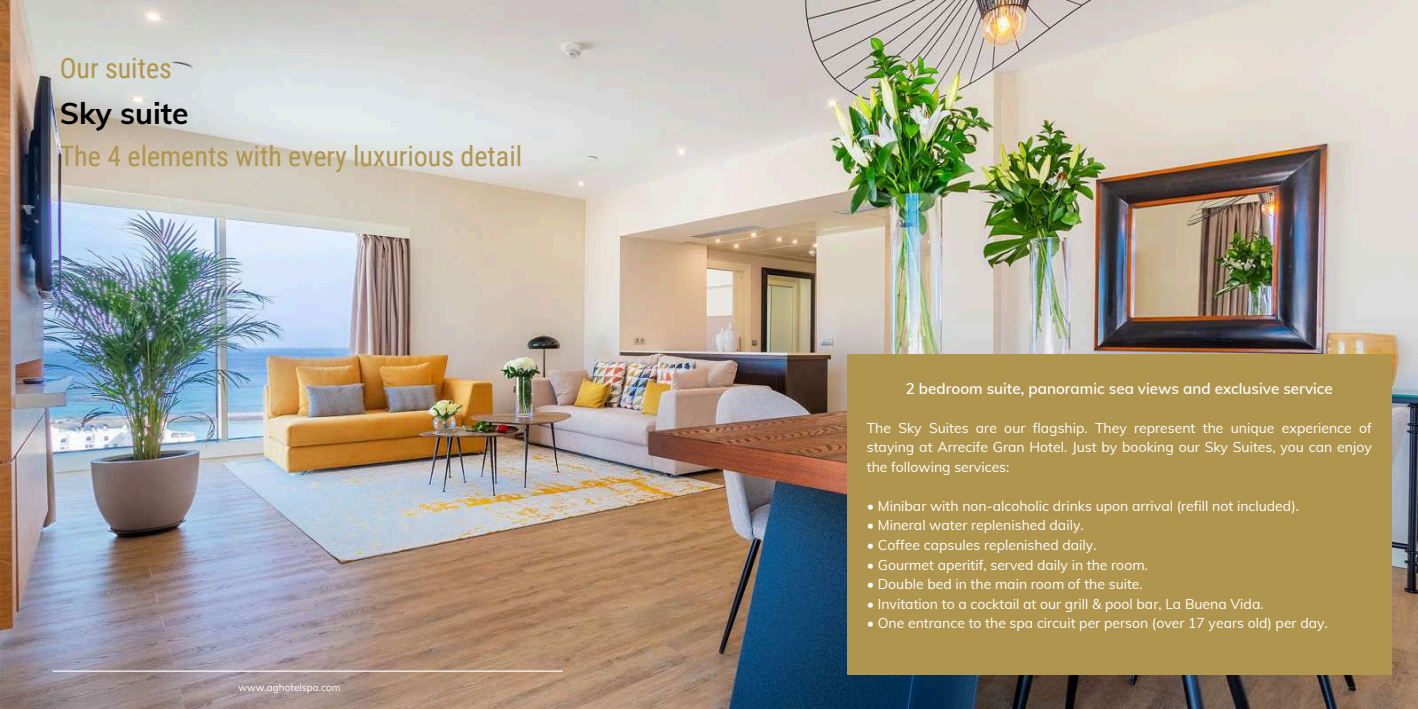
<style>
.page{position:relative;width:1418px;height:709px;background:#fff}
.page>*{position:absolute;margin:0;border:0;box-sizing:border-box;transform-origin:0 0}
.t1{font:700 30px "Muli";color:#000}
.t2{font:28px "Roboto Condensed";color:#af954d}
.t3{font:600 15.2px "Muli";color:#fff}
.t4{font:14px/19.5px "Muli";color:#fff;text-align:justify}
.t5{font:10px "Muli";color:#fff}
</style>
<div class="page">
<img style="left:0;top:0;width:1417px;height:709px">
<div style="left:846px;top:354px;width:545px;height:320px;background:#af954d"></div>
<hr style="left:52px;top:670px;width:511px;height:1px;background:#fff">
<h2 class="t2" style="left:60px;top:52px;width:114px">Our suites</h2>
<h1 class="t1" style="left:60px;top:94px;width:130px">Sky suite</h1>
<h2 class="t2" style="left:60px;top:140px;width:464px">The 4 elements with every luxurious detail</h2>
<p class="t5" style="left:238px;top:681px;width:104px">www.aghotelspa.com</p>
<p class="t3" style="left:905px;top:378px;width:428px">2 bedroom suite, panoramic sea views and exclusive service</p>
<p class="t4" style="left:866px;top:418px;width:506px">The Sky Suites are our flagship. They represent the unique experience of staying at Arrecife Gran Hotel. Just by booking our Sky Suites, you can enjoy the following services:</p>
<p class="t4" style="left:866px;top:496px;width:433px">• Minibar with non-alcoholic drinks upon arrival (refill not included).</p>
<p class="t4" style="left:866px;top:515px;width:218px">• Mineral water replenished daily.</p>
<p class="t4" style="left:866px;top:535px;width:231px">• Coffee capsules replenished daily.</p>
<p class="t4" style="left:866px;top:554px;width:282px">• Gourmet aperitif, served daily in the room.</p>
<p class="t4" style="left:866px;top:574px;width:277px">• Double bed in the main room of the suite.</p>
<p class="t4" style="left:866px;top:593px;width:398px">• Invitation to a cocktail at our grill &amp; pool bar, La Buena Vida.</p>
<p class="t4" style="left:866px;top:613px;width:462px">• One entrance to the spa circuit per person (over 17 years old) per day.</p>
</div>
